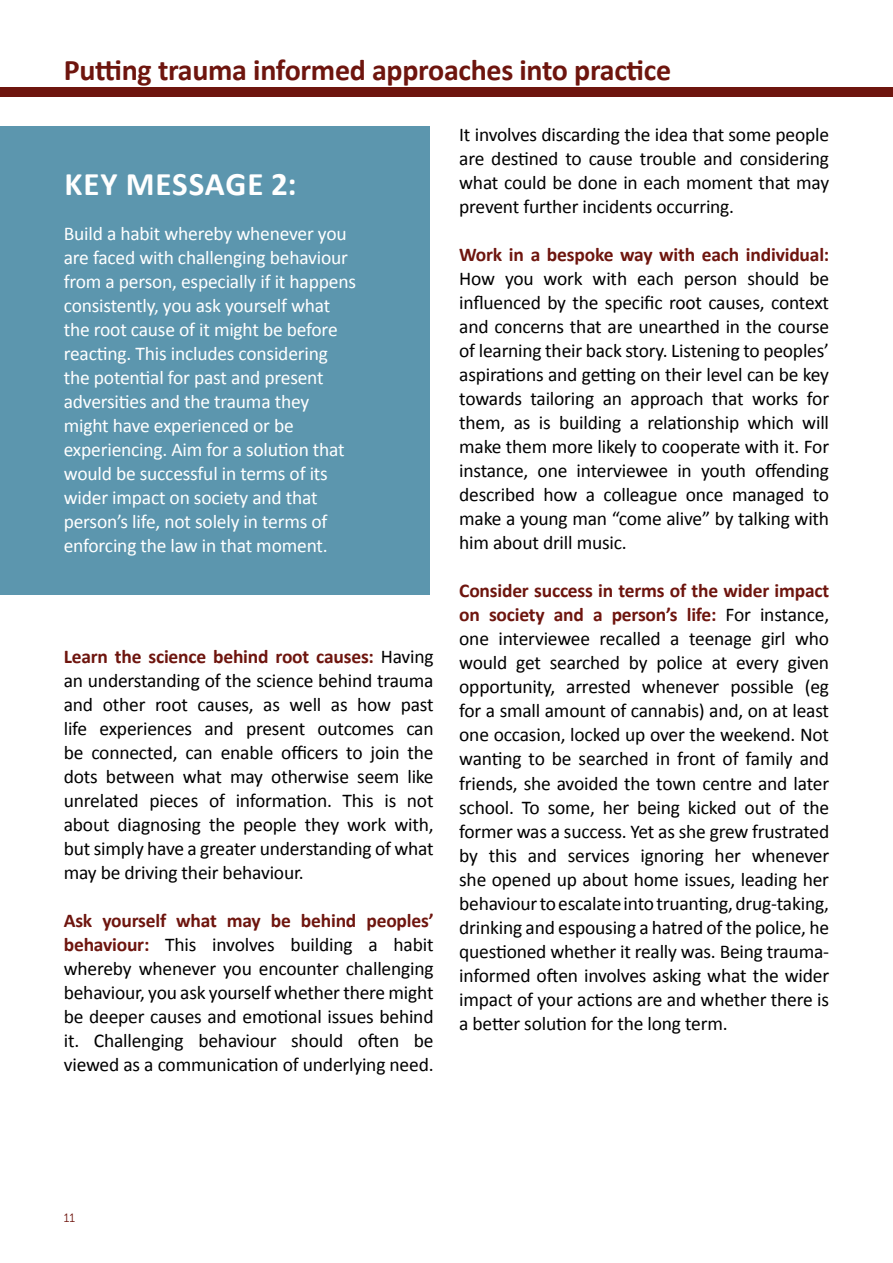
<style>
.page{position:relative;width:893px;height:1263px;background:#fff}
.page>*{position:absolute;margin:0;border:0;box-sizing:border-box;transform-origin:0 0}
.t1{font:700 33px "Calibri";letter-spacing:.03em;color:#fff}
.t2{font:700 30px "Calibri";letter-spacing:-.01em;color:#6e150e}
.t3{font:19.5px/24px "Calibri";letter-spacing:-.01em;color:#000;text-align:justify}
.t4{font:19.5px/24px "Calibri";letter-spacing:-.01em;color:#fff}
.t5{font:700 19.5px "Calibri";letter-spacing:-.01em;color:#6e150e}
.t6{font:12px "Museo Sans 300";color:#6e150e}
.s1{font-weight:700;color:#6e150e}
</style>
<div class="page">
<div style="left:0;top:87px;width:893px;height:9px;background:#6e150e"></div>
<div style="left:0;top:127px;width:429px;height:468px;background:#5c96ae"></div>
<h2 class="t2" style="left:64px;top:49px;width:609px">Putting trauma informed approaches into practice</h2>
<h1 class="t1" style="left:64px;top:161px;width:234px">KEY MESSAGE 2:</h1>
<p class="t4" style="left:64px;top:221px;width:294px">Build a habit whereby whenever you are faced with challenging behaviour from a person, especially if it happens consistently, you ask yourself what the root cause of it might be before reacting. This includes considering the potential for past and present adversities and the trauma they might have experienced or be experiencing. Aim for a solution that would be successful in terms of its wider impact on society and that person’s life, not solely in terms of enforcing the law in that moment.</p>
<p class="t3" style="left:64px;top:644px;width:371px"><span class="s1">Learn the science behind root causes:</span> Having an understanding of the science behind trauma and other root causes, as well as how past life experiences and present outcomes can be connected, can enable officers to join the dots between what may otherwise seem like unrelated pieces of information. This is not about diagnosing the people they work with, but simply have a greater understanding of what may be driving their behaviour.</p>
<p class="t3" style="left:64px;top:908px;width:371px"><span class="s1">Ask yourself what may be behind peoples’ behaviour:</span> This involves building a habit whereby whenever you encounter challenging behaviour, you ask yourself whether there might be deeper causes and emotional issues behind it. Challenging behaviour should often be viewed as a communication of underlying need.</p>
<p class="t3" style="left:459px;top:122px;width:371px">It involves discarding the idea that some people are destined to cause trouble and considering what could be done in each moment that may prevent further incidents occurring.</p>
<p class="t5" style="left:459px;top:241px;width:372px">Work in a bespoke way with each individual:</p>
<p class="t3" style="left:459px;top:266px;width:371px">How you work with each person should be influenced by the specific root causes, context and concerns that are unearthed in the course of learning their back story. Listening to peoples’ aspirations and getting on their level can be key towards tailoring an approach that works for them, as is building a relationship which will make them more likely to cooperate with it. For instance, one interviewee in youth offending described how a colleague once managed to make a young man “come alive” by talking with him about drill music.</p>
<p class="t3" style="left:459px;top:578px;width:372px"><span class="s1">Consider success in terms of the wider impact on society and a person’s life:</span> For instance, one interviewee recalled a teenage girl who would get searched by police at every given opportunity, arrested whenever possible (eg for a small amount of cannabis) and, on at least one occasion, locked up over the weekend. Not wanting to be searched in front of family and friends, she avoided the town centre and later school. To some, her being kicked out of the former was a success. Yet as she grew frustrated by this and services ignoring her whenever she opened up about home issues, leading her behaviour to escalate into truanting, drug-taking, drinking and espousing a hatred of the police, he questioned whether it really was. Being trauma&shy;informed often involves asking what the wider impact of your actions are and whether there is a better solution for the long term.</p>
<p class="t6" style="left:64px;top:1211px;width:13px">11</p>
</div>
